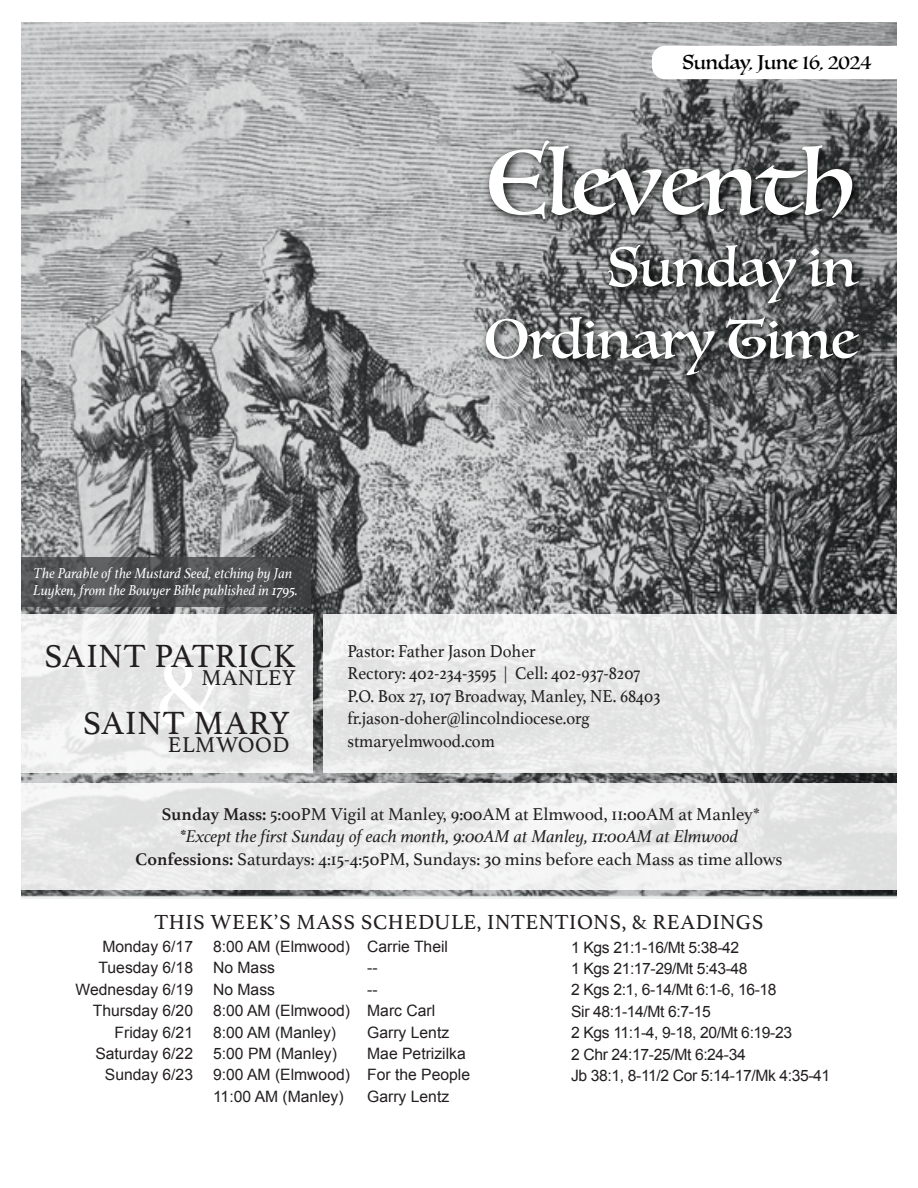
<style>
.page{position:relative;width:918px;height:1188px;background:#fff}
.page>*{position:absolute;margin:0;border:0;box-sizing:border-box;transform-origin:0 0}
.t1{font:97.5px "Athelas";color:#fff}
.t2{font:90px "Luminari";color:#fff}
.t3{font:54px/72px "Luminari";color:#fff;text-align:right}
.t4{font:33.75px "Athelas";letter-spacing:.025em;color:#231f20}
.t5{font:22.5px "Athelas";letter-spacing:.025em;color:#231f20}
.t6{font:21.45px "Athelas";letter-spacing:.025em;color:#231f20}
.t7{font:19.5px "Luminari";color:#000}
.t8{font:18px/22.5px "Athelas";color:#231f20;text-align:center}
.t9{font:18px/22.5px "Athelas";color:#231f20;scale:.95 1}
.t10{font:15.75px/21.5px "Arial";color:#231f20}
.t11{font:15.75px/21.5px "Arial";letter-spacing:-.025em;color:#231f20}
.t12{font:italic 15px/16.5px "Athelas";color:#fff;scale:.95 1}
.s1{font-weight:700}
.s2{font-style:italic}
</style>
<div class="page">
<img style="left:21px;top:22px;width:876px;height:876px">
<div style="left:12px;top:783px;width:894px;height:106px;background:linear-gradient(to right,#e9eaea,#ebecec)"></div>
<div style="left:652px;top:46px;width:256px;height:33px;background:#fff;border-radius:13px"></div>
<svg style="left:21px;top:614px;width:292px;height:158px;fill:#e9e9e9"></svg>
<svg style="left:324px;top:614px;width:573px;height:158px;fill:#e6e7e7"></svg>
<svg style="left:21px;top:557px;width:290px;height:50px"></svg>
<img style="left:452px;top:127px;width:445px;height:278px">
<p class="t7" style="left:683px;top:46px;width:190px">Sunday, June 16, 2024</p>
<h2 class="t2" style="left:487px;top:106px;width:370px">Eleventh</h2>
<h3 class="t3" style="left:485px;top:231px;width:373px">Sunday in<br>Ordinary Time</h3>
<p class="t12" style="left:33px;top:565px;width:280px">The Parable of the Mustard Seed, etching by Jan<br>Luyken, from the Bowyer Bible published in 1795.</p>
<h3 class="t4" style="left:44px;top:629px;width:253px">SAINT PATRICK</h3>
<h3 class="t5" style="left:201px;top:660px;width:96px">MANLEY</h3>
<h3 class="t4" style="left:83px;top:696px;width:208px">SAINT MARY</h3>
<h3 class="t5" style="left:168px;top:727px;width:123px">ELMWOOD</h3>
<h1 class="t1" style="left:155px;top:614px;width:70px">&amp;</h1>
<p class="t9" style="left:347px;top:639px;width:331px">Pastor: Father Jason Doher<br>Rectory: 402-234-3595 | Cell: 402-937-8207<br>P.O. Box 27, 107 Broadway, Manley, NE. 68403 fr.jason-doher@lincolndiocese.org</p>
<p class="t9" style="left:347px;top:729px;width:157px">stmaryelmwood.com</p>
<p class="t8" style="left:136px;top:802px;width:648px"><span class="s1">Sunday Mass:</span> 5:00PM Vigil at Manley, 9:00AM at Elmwood, 11:00AM at Manley* <span class="s2">*Except the first Sunday of each month, 9:00AM at Manley, 11:00AM at Elmwood<br></span><span class="s1">Confessions:</span> Saturdays: 4:15-4:50PM, Sundays: 30 mins before each Mass as time allows</p>
<h3 class="t6" style="left:154px;top:905px;width:611px">THIS WEEK’S MASS SCHEDULE, INTENTIONS, &amp; READINGS</h3>
<p class="t10" style="left:76px;top:936px;width:119px;text-align:right">Monday 6/17<br>Tuesday 6/18<br>Wednesday 6/19<br>Thursday 6/20<br>Friday 6/21<br>Saturday 6/22<br>Sunday 6/23</p>
<p class="t10" style="left:213px;top:936px;width:236px">8:00 AM (Elmwood) Carrie Theil<br>No Mass</p>
<p class="t11" style="left:571px;top:937px;width:261px">1 Kgs 21:1-16/Mt 5:38-42<br>1 Kgs 21:17-29/Mt 5:43-48<br>2 Kgs 2:1, 6-14/Mt 6:1-6, 16-18<br>Sir 48:1-14/Mt 6:7-15<br>2 Kgs 11:1-4, 9-18, 20/Mt 6:19-23<br>2 Chr 24:17-25/Mt 6:24-34<br>Jb 38:1, 8-11/2 Cor 5:14-17/Mk 4:35-41</p>
<p class="t10" style="left:367px;top:957px;width:12px">--</p>
<p class="t10" style="left:213px;top:979px;width:63px">No Mass</p>
<p class="t10" style="left:213px;top:979px;width:224px;text-indent:154px">--<br>8:00 AM (Elmwood) Marc Carl<br>8:00 AM (Manley)</p>
<p class="t10" style="left:367px;top:1022px;width:84px">Garry Lentz</p>
<p class="t10" style="left:213px;top:1043px;width:125px">5:00 PM (Manley)</p>
<p class="t10" style="left:213px;top:1043px;width:259px;text-indent:154px">Mae Petrizilka<br>9:00 AM (Elmwood) For the People<br>11:00 AM (Manley)</p>
<p class="t10" style="left:367px;top:1086px;width:84px">Garry Lentz</p>
</div>
